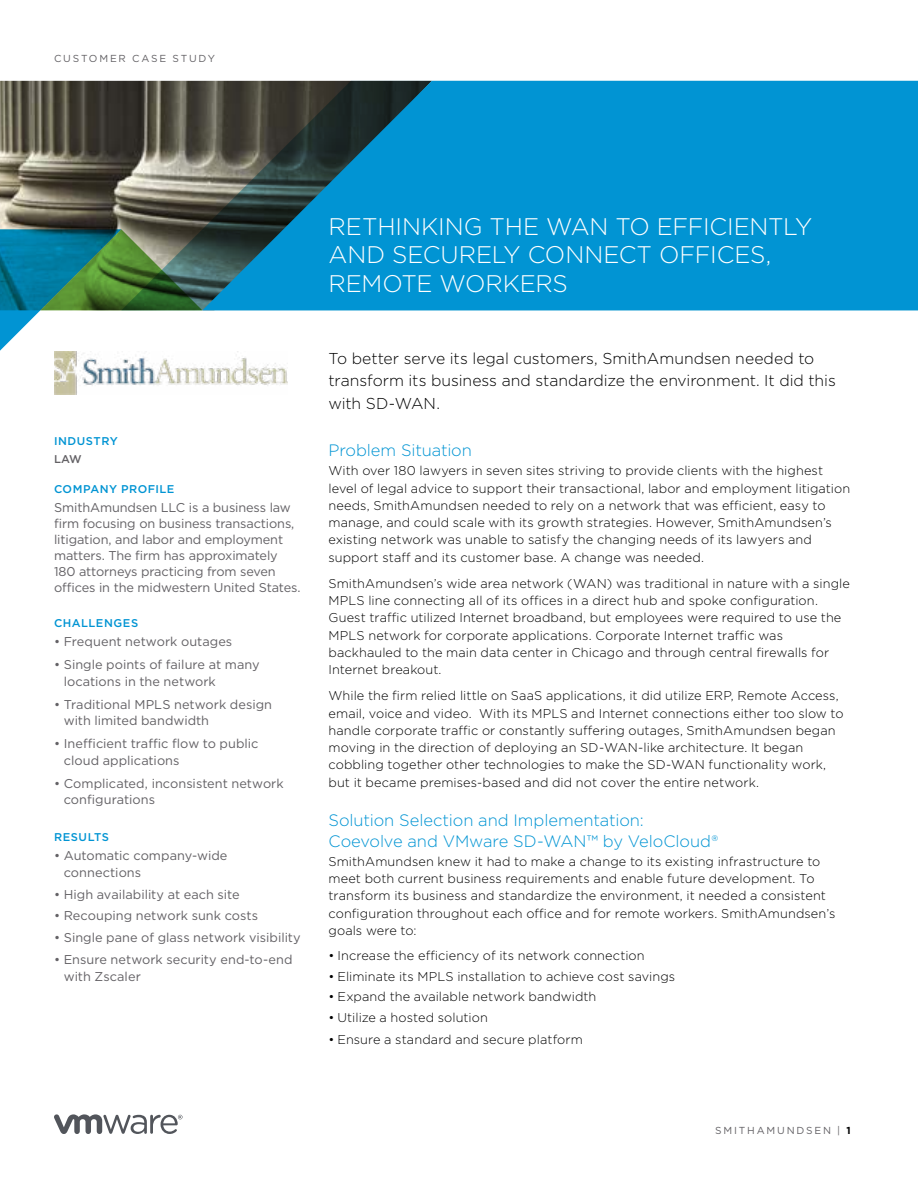
<style>
.page{position:relative;width:918px;height:1188px;background:#fff}
.page>*{position:absolute;margin:0;border:0;box-sizing:border-box;transform-origin:0 0}
.t1{font:300 24px/28.5px "Gotham";letter-spacing:-.005em;color:#fff}
.t2{font:300 16.5px/21px "Gotham";letter-spacing:-.005em;color:#0194d3}
.t3{font:300 15.75px/22.5px "Gotham";color:#000}
.t4{font:300 12.75px/17.2px "Gotham";letter-spacing:.005em;color:#000}
.t5{font:12.75px/16.5px "Gotham";letter-spacing:-.005em;color:#636165}
.t6{font:500 11.25px "Gotham";letter-spacing:.045em;color:#0194d3}
.t7{font:500 11.25px "Gotham";color:#636165}
.t8{font:10.2px "Gotham";letter-spacing:.18em;color:#636165}
.s1{font-weight:700;color:#000}
</style>
<div class="page">
<svg style="left:54px;top:1114px;width:129px;height:20px"></svg>
<img style="left:0;top:81px;width:121px;height:148px">
<svg style="left:121px;top:81px;width:81px;height:148px;background:#696559"></svg>
<svg style="left:202px;top:81px;width:716px;height:229px;background:#0a86ba"></svg>
<svg style="left:0;top:229px;width:202px;height:122px"></svg>
<img style="left:54px;top:351px;width:233px;height:44px">
<p class="t8" style="left:54px;top:52px;width:163px">CUSTOMER CASE STUDY</p>
<p class="t6" style="left:54px;top:433px;width:65px">INDUSTRY</p>
<p class="t7" style="left:54px;top:451px;width:29px">LAW</p>
<p class="t6" style="left:54px;top:481px;width:122px">COMPANY PROFILE</p>
<p class="t5" style="left:54px;top:499px;width:248px">SmithAmundsen LLC is a business law firm focusing on business transactions, litigation, and labor and employment matters. The firm has approximately 180 attorneys practicing from seven offices in the midwestern United States.</p>
<p class="t6" style="left:54px;top:615px;width:86px">CHALLENGES</p>
<p class="t5" style="left:54px;top:633px;width:180px">• Frequent network outages</p>
<p class="t5" style="left:64px;top:656px;width:197px;text-indent:-10px">• Single points of failure at many locations in the network</p>
<p class="t5" style="left:64px;top:696px;width:210px;text-indent:-10px">• Traditional MPLS network design with limited bandwidth</p>
<p class="t5" style="left:64px;top:735px;width:196px;text-indent:-10px">• Inefficient traffic flow to public cloud applications</p>
<p class="t5" style="left:64px;top:775px;width:221px;text-indent:-10px">• Complicated, inconsistent network configurations</p>
<p class="t6" style="left:54px;top:829px;width:57px">RESULTS</p>
<p class="t5" style="left:64px;top:847px;width:165px;text-indent:-10px">• Automatic company-wide connections</p>
<p class="t5" style="left:54px;top:886px;width:187px">• High availability at each site</p>
<p class="t5" style="left:54px;top:907px;width:206px">• Recouping network sunk costs</p>
<p class="t5" style="left:54px;top:929px;width:248px">• Single pane of glass network visibility</p>
<p class="t5" style="left:64px;top:951px;width:230px;text-indent:-10px">• Ensure network security end-to-end with Zscaler</p>
<h1 class="t1" style="left:329px;top:212px;width:485px">RETHINKING THE WAN TO EFFICIENTLY<br>AND SECURELY CONNECT OFFICES,<br>REMOTE WORKERS</h1>
<p class="t3" style="left:328px;top:346px;width:509px">To better serve its legal customers, SmithAmundsen needed to transform its business and standardize the environment. It did this with SD-WAN.</p>
<p class="t2" style="left:328px;top:439px;width:145px">Problem Situation</p>
<p class="t4" style="left:328px;top:462px;width:523px">With over 180 lawyers in seven sites striving to provide clients with the highest level of legal advice to support their transactional, labor and employment litigation needs, SmithAmundsen needed to rely on a network that was efficient, easy to manage, and could scale with its growth strategies. However, SmithAmundsen’s existing network was unable to satisfy the changing needs of its lawyers and support staff and its customer base. A change was needed.</p>
<p class="t4" style="left:328px;top:574px;width:523px">SmithAmundsen’s wide area network (WAN) was traditional in nature with a single MPLS line connecting all of its offices in a direct hub and spoke configuration.<br>Guest traffic utilized Internet broadband, but employees were required to use the MPLS network for corporate applications. Corporate Internet traffic was backhauled to the main data center in Chicago and through central firewalls for Internet breakout.</p>
<p class="t4" style="left:328px;top:687px;width:517px">While the firm relied little on SaaS applications, it did utilize ERP, Remote Access, email, voice and video. With its MPLS and Internet connections either too slow to handle corporate traffic or constantly suffering outages, SmithAmundsen began moving in the direction of deploying an SD-WAN-like architecture. It began cobbling together other technologies to make the SD-WAN functionality work, but it became premises-based and did not cover the entire network.</p>
<p class="t2" style="left:328px;top:809px;width:391px">Solution Selection and Implementation:<br>Coevolve and VMware SD-WAN™ by VeloCloud®</p>
<p class="t4" style="left:328px;top:852px;width:508px">SmithAmundsen knew it had to make a change to its existing infrastructure to meet both current business requirements and enable future development. To transform its business and standardize the environment, it needed a consistent configuration throughout each office and for remote workers. SmithAmundsen’s goals were to:</p>
<p class="t4" style="left:328px;top:947px;width:318px">• Increase the efficiency of its network connection</p>
<p class="t4" style="left:328px;top:967px;width:348px">• Eliminate its MPLS installation to achieve cost savings</p>
<p class="t4" style="left:328px;top:988px;width:269px">• Expand the available network bandwidth</p>
<p class="t4" style="left:328px;top:1008px;width:161px">• Utilize a hosted solution</p>
<p class="t4" style="left:328px;top:1030px;width:256px">• Ensure a standard and secure platform</p>
<p class="t8" style="left:715px;top:1124px;width:137px">SMITHAMUNDSEN | <span class="s1">1</span></p>
</div>
